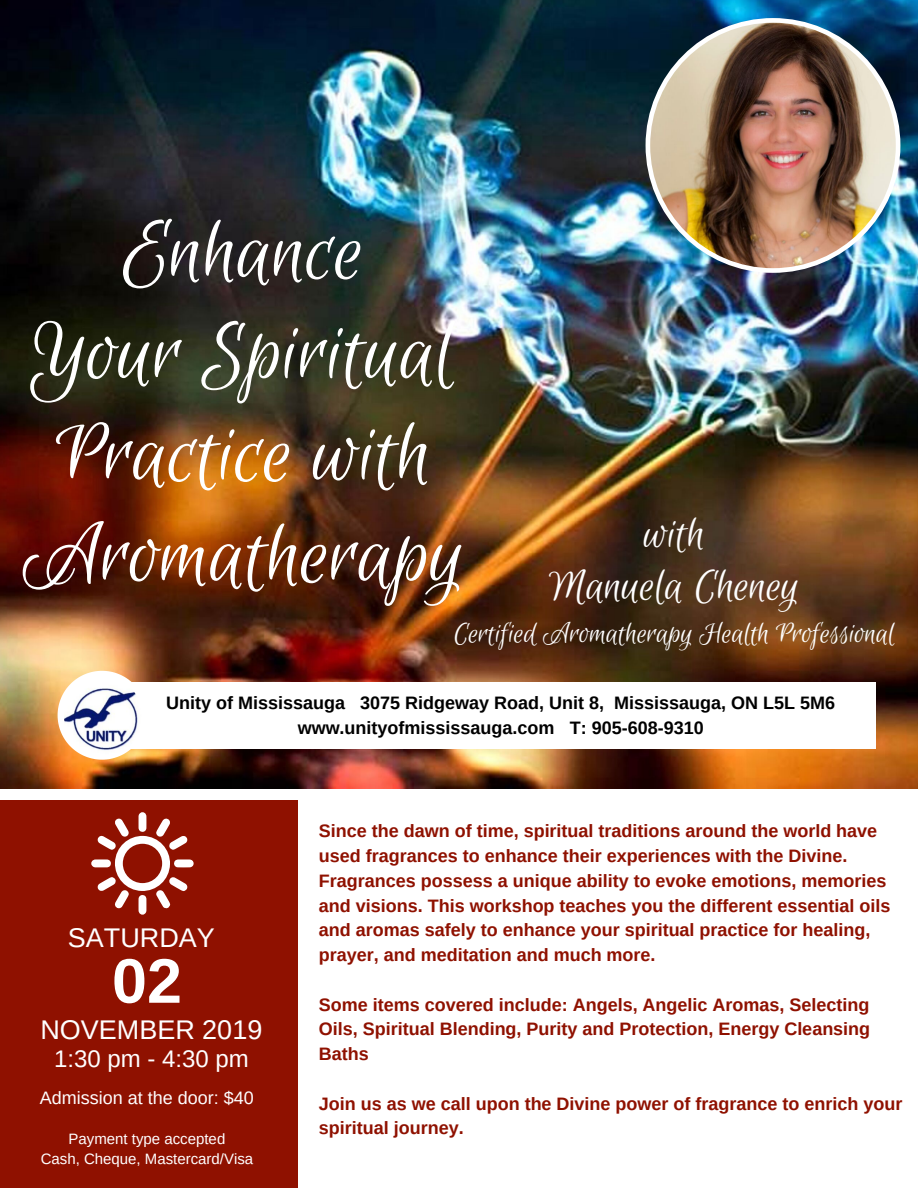
<style>
.page{position:relative;width:918px;height:1188px;background:#fff}
.page>*{position:absolute;margin:0;border:0;box-sizing:border-box;transform-origin:0 0}
.t1{font:93px/101.2px "Euphoria Script";color:#fff;text-align:center}
.t2{font:700 63px "Arimo";color:#fff}
.t3{font:48px/51.8px "Euphoria Script";color:#fff;text-align:center}
.t4{font:31.5px "Euphoria Script";color:#fff}
.t5{font:27px "Arimo";color:#fff}
.t6{font:24px "Arimo";color:#fff}
.t7{font:700 18px/24.8px "Arimo";color:#8f1100}
.t8{font:700 18px/24.8px "Arimo";color:#000;text-align:center}
.t9{font:18px "Arimo";color:#fff}
.t10{font:15px/20.2px "Arimo";color:#fff;text-align:center}
</style>
<div class="page">
<img style="left:0;top:0;width:918px;height:789px">
<div style="left:0;top:800px;width:298px;height:388px;background:#8f1100"></div>
<img style="left:646px;top:18px;width:254px;height:255px">
<div style="left:126px;top:682px;width:749px;height:66px;background:#fff"></div>
<svg style="left:58px;top:671px;width:88px;height:89px"></svg>
<img style="left:64px;top:677px;width:79px;height:79px;border-radius:50%">
<svg style="left:91px;top:812px;width:103px;height:103px"></svg>
<h1 class="t1" style="left:23px;top:205px;width:443px">Enhance<br>Your Spiritual<br>Practice with<br>Aromatherapy</h1>
<h3 class="t3" style="left:549px;top:510px;width:252px">with<br>Manuela Cheney</h3>
<h3 class="t4" style="left:453px;top:616px;width:443px">Certified Aromatherapy Health Professional</h3>
<p class="t8" style="left:166px;top:690px;width:670px">Unity of Mississauga 3075 Ridgeway Road, Unit 8, Mississauga, ON L5L 5M6 www.unityofmississauga.com T: 905-608-9310</p>
<h3 class="t5" style="left:68px;top:923px;width:148px">SATURDAY</h3>
<h2 class="t2" style="left:112px;top:946px;width:72px">02</h2>
<h3 class="t5" style="left:40px;top:1014px;width:223px">NOVEMBER 2019</h3>
<h3 class="t6" style="left:54px;top:1045px;width:196px">1:30 pm - 4:30 pm</h3>
<p class="t9" style="left:40px;top:1088px;width:215px">Admission at the door: $40</p>
<p class="t10" style="left:41px;top:1128px;width:214px">Payment type accepted<br>Cash, Cheque, Mastercard/Visa</p>
<p class="t7" style="left:319px;top:819px;width:573px">Since the dawn of time, spiritual traditions around the world have used fragrances to enhance their experiences with the Divine.<br>Fragrances possess a unique ability to evoke emotions, memories and visions. This workshop teaches you the different essential oils and aromas safely to enhance your spiritual practice for healing, prayer, and meditation and much more.</p>
<p class="t7" style="left:319px;top:992px;width:553px;text-align:justify">Some items covered include: Angels, Angelic Aromas, Selecting Oils, Spiritual Blending, Purity and Protection, Energy Cleansing Baths</p>
<p class="t7" style="left:319px;top:1091px;width:585px">Join us as we call upon the Divine power of fragrance to enrich your spiritual journey.</p>
</div>
